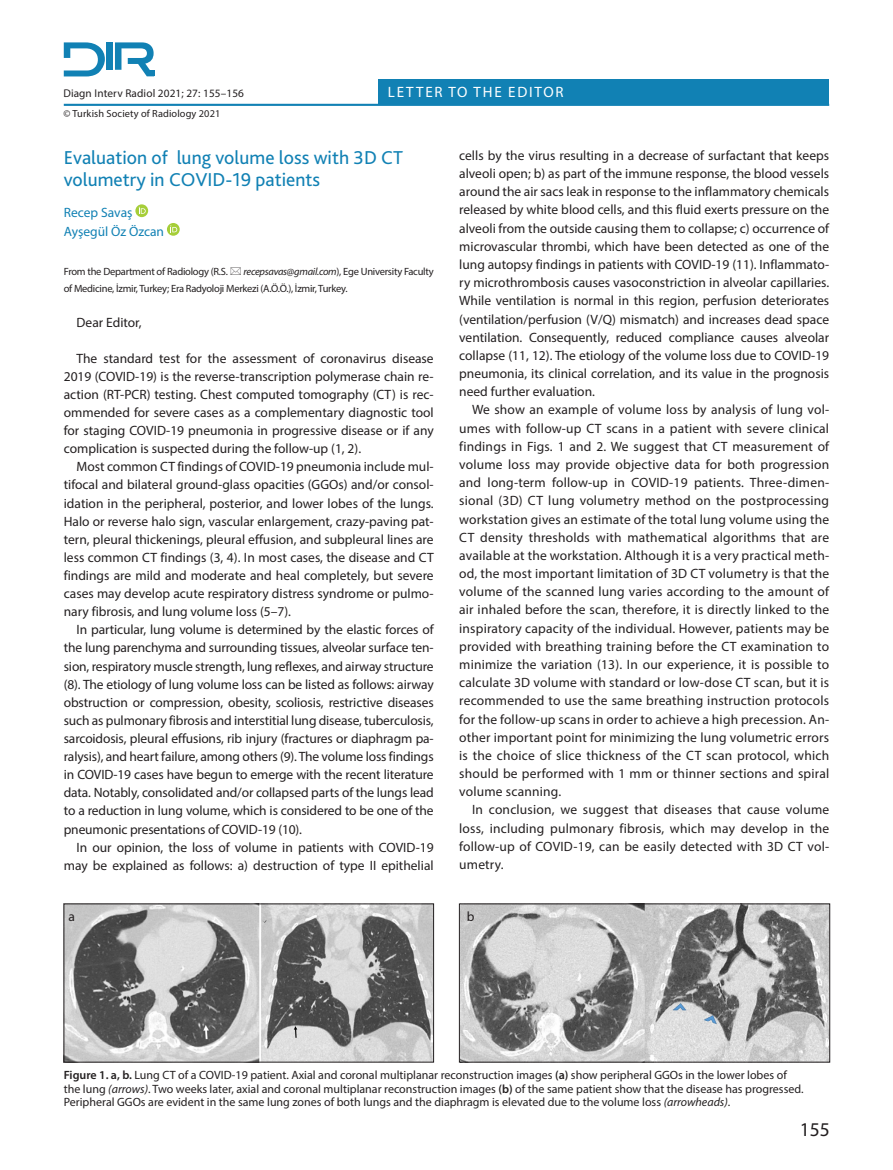
<style>
.page{position:relative;width:893px;height:1170px;background:#fff}
.page>*{position:absolute;margin:0;border:0;box-sizing:border-box;transform-origin:0 0}
.t1{font:19.5px/22.6px "Bliss Pro";color:#1181b4}
.t2{font:19.5px "Myriad Pro";color:#231f20}
.t3{font:15px "Myriad Pro";letter-spacing:.12em;color:#fff}
.t4{font:13.5px/18.1px "Myriad Pro";color:#231f20;text-align:justify}
.t5{font:13.5px "Myriad Pro";color:#1181b4}
.t6{font:12px/13.5px "Myriad Pro";color:#231f20}
.t7{font:11.25px "Myriad Pro";letter-spacing:.01em;color:#231f20}
.t8{font:10.5px/16.6px "Myriad Pro";letter-spacing:-.025em;color:#231f20}
.t9{font:10.35px "Myriad Pro";letter-spacing:.01em;color:#231f20}
.s1{font-style:italic}
.s2{font-weight:600}
</style>
<div class="page">
<div style="left:378px;top:79px;width:451px;height:26px;background:#1181b4"></div>
<hr style="left:64px;top:104px;width:765px;height:2px;background:#1181b4">
<div style="left:147px;top:70px;width:8px;height:6px;background:#1181b4"></div>
<div style="left:106px;top:42px;width:7px;height:28px;background:#1181b4"></div>
<svg style="left:64px;top:42px;width:41px;height:34px"></svg>
<svg style="left:115px;top:42px;width:39px;height:34px"></svg>
<svg style="left:135px;top:204px;width:13px;height:13px"></svg>
<svg style="left:139px;top:207px;width:7px;height:7px"></svg>
<svg style="left:167px;top:223px;width:13px;height:13px"></svg>
<svg style="left:170px;top:225px;width:7px;height:7px"></svg>
<img style="left:66px;top:905px;width:366px;height:155px">
<img style="left:461px;top:905px;width:367px;height:155px">
<div style="left:459px;top:903px;width:371px;height:159px;border:1px solid #231f20"></div>
<p class="t7" style="left:63px;top:86px;width:182px">Diagn Interv Radiol 2021; 27: 155–156</p>
<p class="t9" style="left:63px;top:107px;width:159px">© Turkish Society of Radiology 2021</p>
<p class="t3" style="left:388px;top:83px;width:177px">LETTER TO THE EDITOR</p>
<p class="t1" style="left:64px;top:145px;width:341px">Evaluation of lung volume loss with 3D CT volumetry in COVID-19 patients</p>
<p class="t5" style="left:64px;top:204px;width:70px">Recep Savaş</p>
<p class="t5" style="left:64px;top:223px;width:102px">Ayşegül Öz Özcan</p>
<p class="t8" style="left:64px;top:263px;width:166px">From the Department of Radiology (R.S.</p>
<p class="t8" style="left:64px;top:263px;width:371px;text-indent:180px"><span class="s1">recepsavas@gmail.com</span>), Ege University Faculty of Medicine, İzmir, Turkey; Era Radyoloji Merkezi (A.Ö.Ö.), İzmir, Turkey.</p>
<p class="t4" style="left:77px;top:313px;width:67px">Dear Editor,</p>
<p class="t4" style="left:64px;top:349px;width:371px;text-indent:13px">The standard test for the assessment of coronavirus disease 2019 (COVID-19) is the reverse-transcription polymerase chain re&shy;action (RT-PCR) testing. Chest computed tomography (CT) is rec&shy;ommended for severe cases as a complementary diagnostic tool for staging COVID-19 pneumonia in progressive disease or if any complication is suspected during the follow-up (1, 2).</p>
<p class="t4" style="left:64px;top:457px;width:371px;text-indent:13px">Most common CT findings of COVID-19 pneumonia include mul&shy;tifocal and bilateral ground-glass opacities (GGOs) and/or consol&shy;idation in the peripheral, posterior, and lower lobes of the lungs.<br>Halo or reverse halo sign, vascular enlargement, crazy-paving pat&shy;tern, pleural thickenings, pleural effusion, and subpleural lines are less common CT findings (3, 4). In most cases, the disease and CT findings are mild and moderate and heal completely, but severe cases may develop acute respiratory distress syndrome or pulmo&shy;nary fibrosis, and lung volume loss (5–7).</p>
<p class="t4" style="left:64px;top:620px;width:371px;text-indent:13px">In particular, lung volume is determined by the elastic forces of the lung parenchyma and surrounding tissues, alveolar surface ten&shy;sion, respiratory muscle strength, lung reflexes, and airway structure (8). The etiology of lung volume loss can be listed as follows: airway obstruction or compression, obesity, scoliosis, restrictive diseases such as pulmonary fibrosis and interstitial lung disease, tuberculosis, sarcoidosis, pleural effusions, rib injury (fractures or diaphragm pa&shy;ralysis), and heart failure, among others (9). The volume loss findings in COVID-19 cases have begun to emerge with the recent literature data. Notably, consolidated and/or collapsed parts of the lungs lead to a reduction in lung volume, which is considered to be one of the pneumonic presentations of COVID-19 (10).</p>
<p class="t4" style="left:64px;top:837px;width:371px;text-align:right">In our opinion, the loss of volume in patients with COVID-19 may be explained as follows: a) destruction of type II epithelial</p>
<p class="t4" style="left:459px;top:146px;width:371px">cells by the virus resulting in a decrease of surfactant that keeps alveoli open; b) as part of the immune response, the blood vessels around the air sacs leak in response to the inflammatory chemicals released by white blood cells, and this fluid exerts pressure on the alveoli from the outside causing them to collapse; c) occurrence of microvascular thrombi, which have been detected as one of the lung autopsy findings in patients with COVID-19 (11). Inflammato&shy;ry microthrombosis causes vasoconstriction in alveolar capillaries.<br>While ventilation is normal in this region, perfusion deteriorates (ventilation/perfusion (V/Q) mismatch) and increases dead space ventilation. Consequently, reduced compliance causes alveolar collapse (11, 12). The etiology of the volume loss due to COVID-19 pneumonia, its clinical correlation, and its value in the prognosis need further evaluation.</p>
<p class="t4" style="left:459px;top:400px;width:371px;text-indent:13px">We show an example of volume loss by analysis of lung vol&shy;umes with follow-up CT scans in a patient with severe clinical findings in Figs. 1 and 2. We suggest that CT measurement of volume loss may provide objective data for both progression and long-term follow-up in COVID-19 patients. Three-dimen&shy;sional (3D) CT lung volumetry method on the postprocessing workstation gives an estimate of the total lung volume using the CT density thresholds with mathematical algorithms that are available at the workstation. Although it is a very practical meth&shy;od, the most important limitation of 3D CT volumetry is that the volume of the scanned lung varies according to the amount of air inhaled before the scan, therefore, it is directly linked to the inspiratory capacity of the individual. However, patients may be provided with breathing training before the CT examination to minimize the variation (13). In our experience, it is possible to calculate 3D volume with standard or low-dose CT scan, but it is recommended to use the same breathing instruction protocols for the follow-up scans in order to achieve a high precession. An&shy;other important point for minimizing the lung volumetric errors is the choice of slice thickness of the CT scan protocol, which should be performed with 1 mm or thinner sections and spiral volume scanning.</p>
<p class="t4" style="left:459px;top:800px;width:371px;text-indent:13px">In conclusion, we suggest that diseases that cause volume loss, including pulmonary fibrosis, which may develop in the follow-up of COVID-19, can be easily detected with 3D CT vol&shy;umetry.</p>
<p class="t4" style="left:69px;top:907px;width:8px">a</p>
<p class="t4" style="left:467px;top:907px;width:9px">b</p>
<p class="t6" style="left:64px;top:1068px;width:741px"><span class="s2">Figure 1. a, b.</span> Lung CT of a COVID-19 patient. Axial and coronal multiplanar reconstruction images <span class="s2">(a)</span> show peripheral GGOs in the lower lobes of the lung <span class="s1">(arrows)</span>. Two weeks later, axial and coronal multiplanar reconstruction images <span class="s2">(b)</span> of the same patient show that the disease has progressed.<br>Peripheral GGOs are evident in the same lung zones of both lungs and the diaphragm is elevated due to the volume loss <span class="s1">(arrowheads)</span>.</p>
<p class="t2" style="left:800px;top:1116px;width:32px">155</p>
</div>
